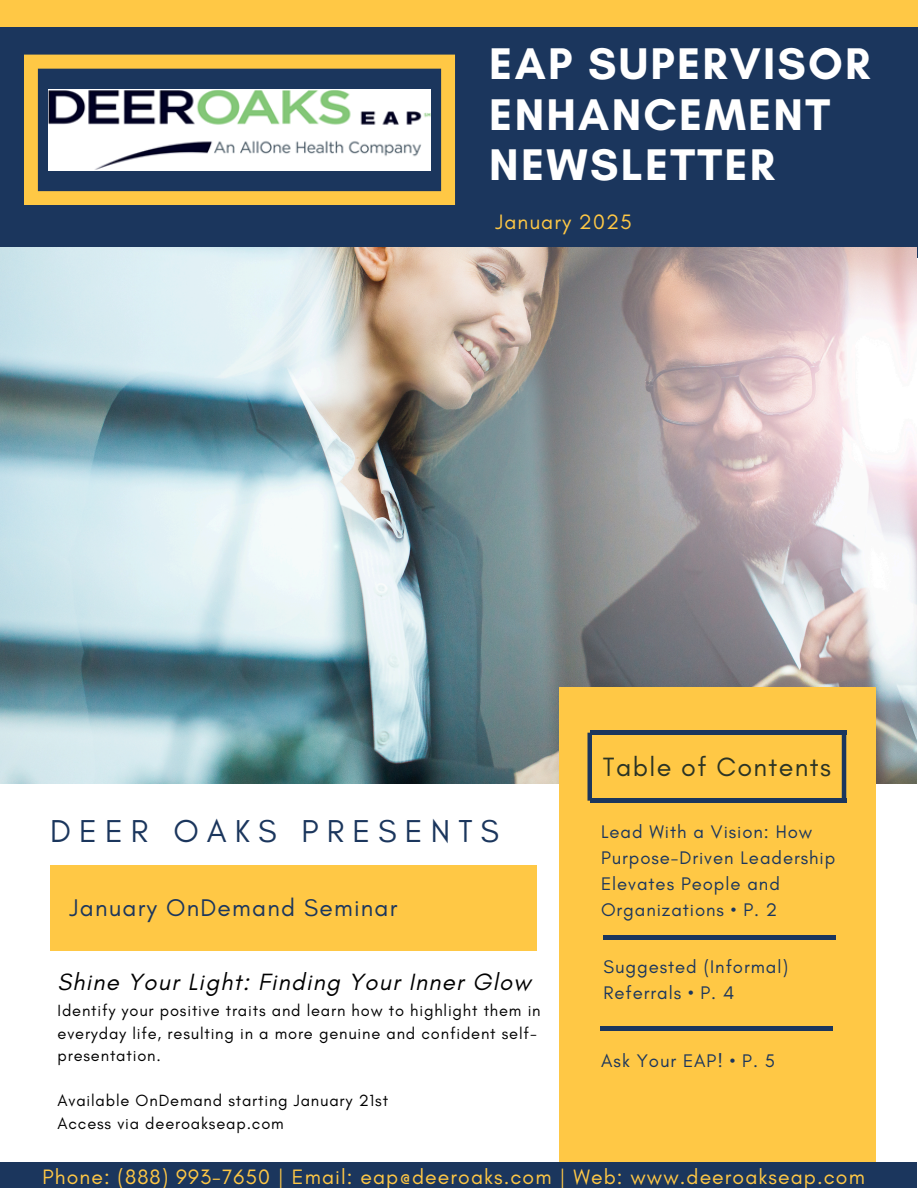
<style>
.page{position:relative;width:918px;height:1188px;background:#fff}
.page>*{position:absolute;margin:0;border:0;box-sizing:border-box;transform-origin:0 0}
.t1{font:700 45.15px/50.7px "Glacial Indifference";letter-spacing:.05em;color:#fff}
.t2{font:32.25px "Glacial Indifference";letter-spacing:.25em;color:#1b365d}
.t3{font:26.85px "Glacial Indifference";letter-spacing:.05em;color:#2b3425}
.t4{font:24.6px "Glacial Indifference";letter-spacing:.05em;color:#1b365d}
.t5{font:italic 24px "Glacial Indifference";letter-spacing:.05em;color:#000}
.t6{font:21.3px "Glacial Indifference";letter-spacing:.05em;color:#ffc845}
.t7{font:18.6px/25.8px "Glacial Indifference";letter-spacing:.05em;color:#1b365d}
.t8{font:16.5px/22.5px "Glacial Indifference";letter-spacing:.05em;color:#000}
</style>
<div class="page">
<div style="left:0;top:25px;width:918px;height:232px;background:#1b365d"></div>
<img style="left:0;top:248px;width:917px;height:535px">
<svg style="left:24px;top:55px;width:431px;height:150px"></svg>
<div style="left:560px;top:688px;width:316px;height:500px;background:#ffc845"></div>
<hr style="left:604px;top:936px;width:232px;height:3px;background:#1b365d">
<hr style="left:600px;top:1027px;width:233px;height:3px;background:#1b365d">
<div style="left:0;top:0;width:918px;height:26px;background:#ffc845"></div>
<div style="left:0;top:1162px;width:916px;height:26px;background:#1b365d"></div>
<div style="left:50px;top:865px;width:486px;height:86px;background:#ffc845"></div>
<hr style="left:590px;top:799px;width:256px;height:3px;background:#1b365d">
<hr style="left:590px;top:731px;width:256px;height:3px;background:#1b365d">
<hr style="left:588px;top:733px;width:4px;height:68px;background:#1b365d">
<hr style="left:842px;top:734px;width:4px;height:68px;background:#1b365d">
<img style="left:48px;top:90px;width:383px;height:81px">
<p class="t1" style="left:489px;top:38px;width:382px">EAP SUPERVISOR<br>ENHANCEMENT<br>NEWSLETTER</p>
<p class="t6" style="left:496px;top:209px;width:138px">January 2025</p>
<p class="t2" style="left:50px;top:812px;width:451px">DEER OAKS PRESENTS</p>
<p class="t4" style="left:70px;top:892px;width:329px">January OnDemand Seminar</p>
<p class="t5" style="left:58px;top:968px;width:475px">Shine Your Light: Finding Your Inner Glow</p>
<h3 class="t8" style="left:58px;top:999px;width:485px">Identify your positive traits and learn how to highlight them in everyday life, resulting in a more genuine and confident self&shy;presentation.</h3>
<p class="t8" style="left:58px;top:1089px;width:332px">Available OnDemand starting January 21st</p>
<h5 class="t8" style="left:58px;top:1112px;width:228px">Access via deeroakseap.com</h5>
<p class="t3" style="left:603px;top:750px;width:230px">Table of Contents</p>
<h1 class="t7" style="left:601px;top:819px;width:236px">Lead With a Vision: How<br>Purpose-Driven Leadership<br>Elevates People and<br>Organizations • P. 2</h1>
<h4 class="t7" style="left:604px;top:954px;width:186px">Suggested (Informal)<br>Referrals • P. 4</h4>
<p class="t7" style="left:601px;top:1048px;width:175px">Ask Your EAP! • P. 5</p>
<p class="t6" style="left:43px;top:1164px;width:824px">Phone: (888) 993-7650 | Email: eap@deeroaks.com | Web: www.deeroakseap.com</p>
</div>
